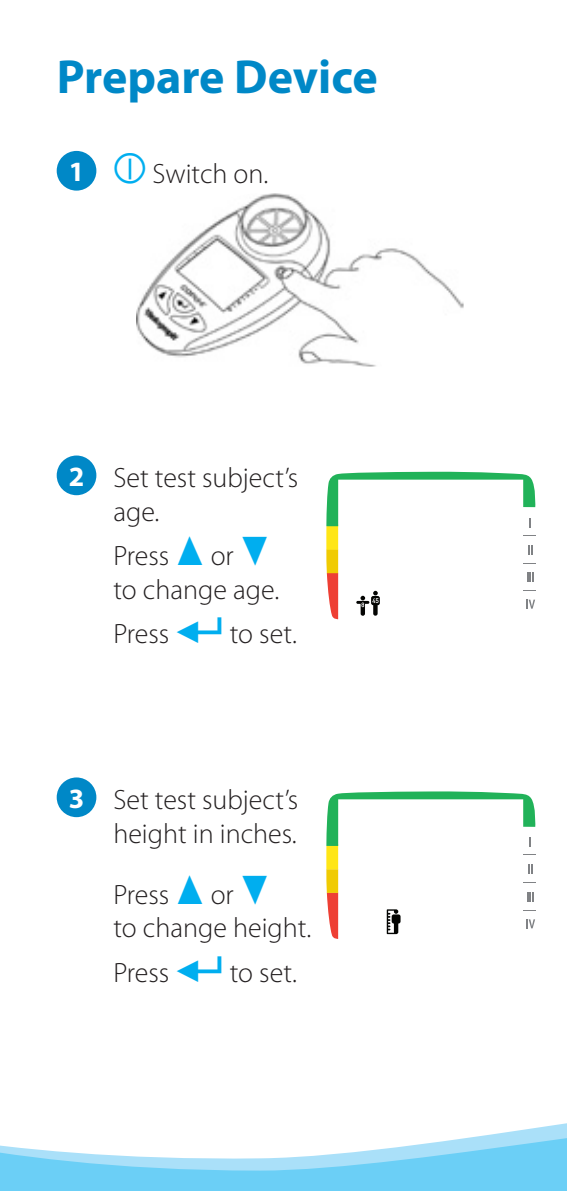
<style>
.page{position:relative;width:567px;height:1191px;background:#fff}
.page>*{position:absolute;margin:0;border:0;box-sizing:border-box;transform-origin:0 0}
.t1{font:700 48px "Myriad Pro";color:#0088c7}
.t2{font:300 28px/33.6px "Myriad Pro";color:#231f20}
.t3{font:700 28px "Myriad";color:#fff}
</style>
<div class="page">
<svg style="left:0;top:1123px;width:566px;height:68px"></svg>
<svg style="left:566px;top:1123px;width:1px;height:68px"></svg>
<svg style="left:326px;top:791px;width:210px;height:148px"></svg>
<svg style="left:326px;top:471px;width:210px;height:148px"></svg>
<img style="left:136px;top:193px;width:328px;height:173px">
<div style="left:57px;top:455px;width:39px;height:40px;background:#0088c7;border-radius:50%"></div>
<div style="left:57px;top:151px;width:39px;height:40px;background:#0088c7;border-radius:50%"></div>
<div style="left:57px;top:777px;width:39px;height:40px;background:#0088c7;border-radius:50%"></div>
<p class="t1" style="left:57px;top:45px;width:323px">Prepare Device</p>
<p class="t3" style="left:69px;top:157px;width:17px">1</p>
<p class="t2" style="left:152px;top:157px;width:117px">Switch on.</p>
<p class="t3" style="left:69px;top:462px;width:17px">2</p>
<p class="t2" style="left:113px;top:461px;width:186px">Set test subject’s age.</p>
<p class="t2" style="left:113px;top:539px;width:57px">Press</p>
<p class="t2" style="left:113px;top:539px;width:167px;text-indent:97px">or<br>to change age.</p>
<p class="t2" style="left:113px;top:617px;width:57px">Press</p>
<p class="t2" style="left:230px;top:617px;width:69px">to set.</p>
<p class="t3" style="left:69px;top:784px;width:17px">3</p>
<p class="t2" style="left:113px;top:783px;width:186px">Set test subject’s height in inches.</p>
<p class="t2" style="left:113px;top:878px;width:57px">Press</p>
<p class="t2" style="left:113px;top:878px;width:199px;text-indent:97px">or<br>to change height.</p>
<p class="t2" style="left:113px;top:956px;width:57px">Press</p>
<p class="t2" style="left:230px;top:956px;width:69px">to set.</p>
</div>
